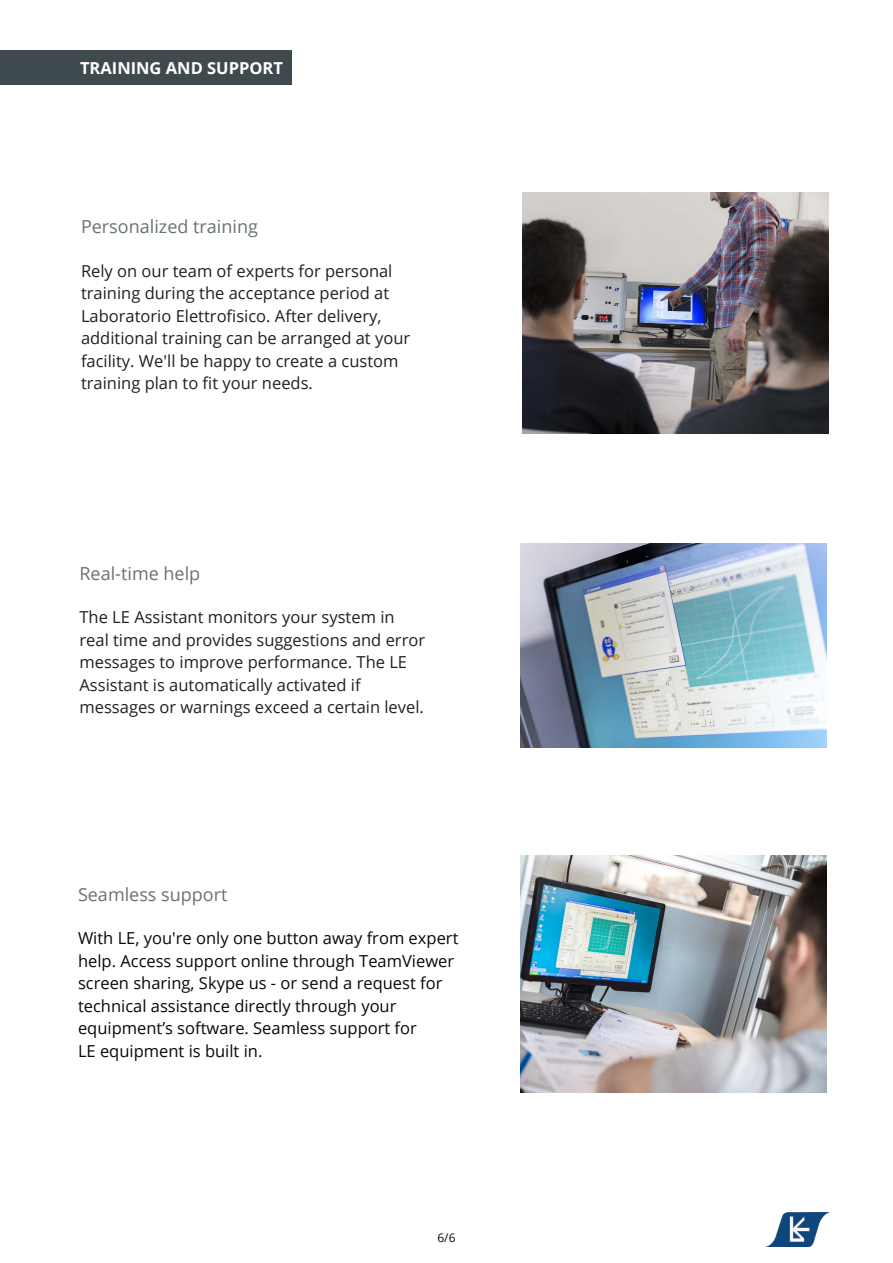
<style>
.page{position:relative;width:893px;height:1263px;background:#fff}
.page>*{position:absolute;margin:0;border:0;box-sizing:border-box;transform-origin:0 0}
.t1{font:18px "Open Sans";color:#697273}
.t2{font:16.5px/22.5px "Open Sans";color:#231f20}
.t3{font:16.5px/22.5px "Open Sans";color:#07090a}
.t4{font:700 16.5px "Open Sans";color:#fff}
.t5{font:12px "Open Sans";color:#07090a}
</style>
<div class="page">
<div style="left:0;top:50px;width:292px;height:35px;background:#3e4a4d"></div>
<img style="left:768px;top:1212px;width:61px;height:34px">
<img style="left:521px;top:544px;width:306px;height:204px">
<img style="left:521px;top:855px;width:306px;height:237px">
<img style="left:522px;top:193px;width:306px;height:241px">
<p class="t4" style="left:80px;top:56px;width:204px">TRAINING AND SUPPORT</p>
<p class="t1" style="left:81px;top:214px;width:178px">Personalized training</p>
<p class="t2" style="left:81px;top:259px;width:331px">Rely on our team of experts for personal training during the acceptance period at Laboratorio Elettrofisico. After delivery, additional training can be arranged at your facility. We'll be happy to create a custom training plan to fit your needs.</p>
<p class="t1" style="left:80px;top:561px;width:122px">Real-time help</p>
<p class="t2" style="left:80px;top:605px;width:347px">The LE Assistant monitors your system in real time and provides suggestions and error messages to improve performance. The LE Assistant is automatically activated if messages or warnings exceed a certain level.</p>
<p class="t1" style="left:78px;top:882px;width:151px">Seamless support</p>
<p class="t3" style="left:78px;top:926px;width:382px">With LE, you're only one button away from expert help. Access support online through TeamViewer screen sharing, Skype us - or send a request for technical assistance directly through your equipment’s software. Seamless support for<br>LE equipment is built in.</p>
<p class="t5" style="left:437px;top:1230px;width:20px">6/6</p>
</div>
